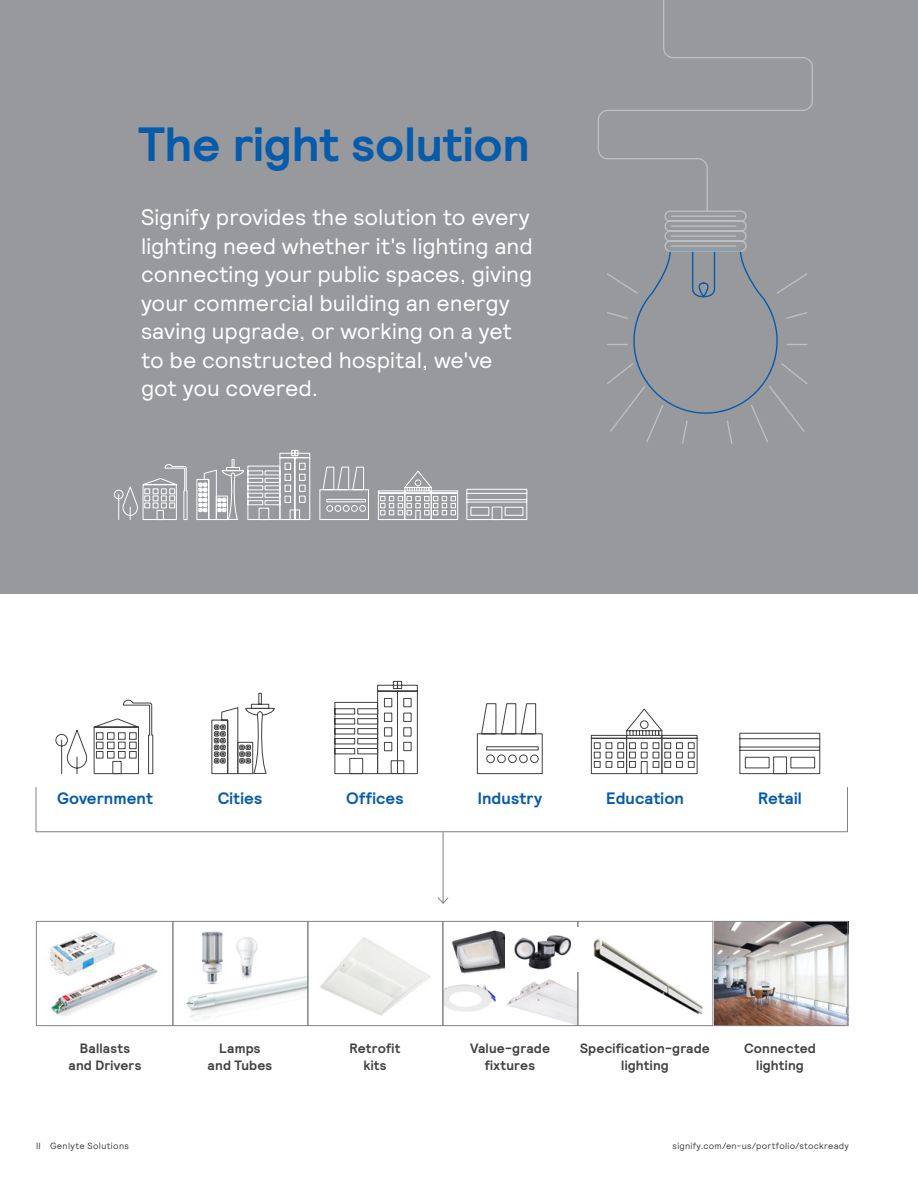
<style>
.page{position:relative;width:918px;height:1188px;background:#fff}
.page>*{position:absolute;margin:0;border:0;box-sizing:border-box;transform-origin:0 0}
.t1{font:700 48px "Signify Relative";letter-spacing:-.005em;color:#065baa}
.t2{font:22.5px/28.5px "Signify Relative";color:#fff}
.t3{font:700 16.5px "Signify Relative";letter-spacing:.005em;color:#065baa}
.t4{font:700 13.5px/16.5px "Signify Relative";letter-spacing:.015em;color:#414042;text-align:center}
.t5{font:9px "Signify Relative";letter-spacing:.03em;color:#414042}
</style>
<div class="page">
<div style="left:0;top:0;width:918px;height:594px;background:#97999c"></div>
<svg style="left:55px;top:699px;width:99px;height:75px"></svg>
<svg style="left:211px;top:693px;width:64px;height:81px"></svg>
<svg style="left:334px;top:681px;width:84px;height:93px"></svg>
<svg style="left:477px;top:703px;width:66px;height:71px"></svg>
<svg style="left:739px;top:733px;width:82px;height:41px"></svg>
<svg style="left:591px;top:708px;width:107px;height:66px"></svg>
<div style="left:640px;top:720px;width:8px;height:9px;border:1px solid #414042;border-radius:50%"></div>
<div style="left:745px;top:757px;width:25px;height:11px;border:1px solid #414042"></div>
<div style="left:790px;top:757px;width:25px;height:11px;border:1px solid #414042"></div>
<div style="left:606px;top:761px;width:6px;height:7px;border:1px solid #414042"></div>
<div style="left:676px;top:761px;width:7px;height:7px;border:1px solid #414042"></div>
<div style="left:112px;top:761px;width:10px;height:13px;border:1px solid #414042"></div>
<div style="left:36px;top:787px;width:812px;height:45px;border:1px solid #808285"></div>
<hr style="left:443px;top:832px;width:1px;height:71px;background:#808285">
<svg style="left:438px;top:897px;width:11px;height:7px"></svg>
<div style="left:36px;top:921px;width:137px;height:105px;border:1px solid #808285"></div>
<div style="left:308px;top:921px;width:135px;height:105px;border:1px solid #808285"></div>
<img style="left:593px;top:923px;width:253px;height:101px">
<div style="left:712px;top:921px;width:136px;height:105px;border:1px solid #808285"></div>
<div style="left:172px;top:921px;width:136px;height:105px;border:1px solid #808285"></div>
<div style="left:578px;top:921px;width:135px;height:105px;border:1px solid #808285"></div>
<div style="left:442px;top:921px;width:136px;height:105px;border:1px solid #808285"></div>
<svg style="left:597px;top:0;width:216px;height:444px"></svg>
<img style="left:42px;top:964px;width:123px;height:63px">
<img style="left:45px;top:931px;width:74px;height:48px">
<img style="left:172px;top:963px;width:136px;height:60px">
<img style="left:228px;top:937px;width:48px;height:49px">
<img style="left:320px;top:937px;width:111px;height:79px">
<img style="left:451px;top:930px;width:54px;height:44px">
<img style="left:514px;top:927px;width:65px;height:45px">
<svg style="left:114px;top:464px;width:74px;height:56px"></svg>
<svg style="left:196px;top:450px;width:114px;height:70px"></svg>
<svg style="left:319px;top:466px;width:50px;height:54px"></svg>
<svg style="left:466px;top:489px;width:62px;height:31px"></svg>
<div style="left:471px;top:507px;width:18px;height:9px;border:1px solid #fff"></div>
<div style="left:505px;top:507px;width:18px;height:9px;border:1px solid #fff"></div>
<svg style="left:378px;top:471px;width:80px;height:49px"></svg>
<div style="left:157px;top:510px;width:7px;height:10px;border:1px solid #fff"></div>
<img style="left:442px;top:981px;width:54px;height:36px">
<img style="left:507px;top:979px;width:71px;height:47px">
<img style="left:198px;top:931px;width:30px;height:57px">
<h1 class="t1" style="left:138px;top:112px;width:393px">The right solution</h1>
<p class="t2" style="left:141px;top:202px;width:393px">Signify provides the solution to every lighting need whether it's lighting and connecting your public spaces, giving your commercial building an energy saving upgrade, or working on a yet to be constructed hospital, we've got you covered.</p>
<p class="t3" style="left:57px;top:787px;width:97px">Government</p>
<p class="t3" style="left:218px;top:787px;width:46px">Cities</p>
<p class="t3" style="left:346px;top:787px;width:59px">Offices</p>
<p class="t3" style="left:478px;top:787px;width:66px">Industry</p>
<p class="t3" style="left:606px;top:787px;width:79px">Education</p>
<p class="t3" style="left:758px;top:787px;width:45px">Retail</p>
<p class="t4" style="left:69px;top:1040px;width:74px">Ballasts and Drivers</p>
<p class="t4" style="left:208px;top:1040px;width:66px">Lamps and Tubes</p>
<p class="t4" style="left:350px;top:1040px;width:52px">Retrofit kits</p>
<p class="t4" style="left:470px;top:1040px;width:82px">Value-grade fixtures</p>
<p class="t4" style="left:580px;top:1040px;width:131px">Specification-grade lighting</p>
<p class="t4" style="left:744px;top:1040px;width:73px">Connected lighting</p>
<p class="t5" style="left:36px;top:1140px;width:95px">II Genlyte Solutions</p>
<p class="t5" style="left:673px;top:1140px;width:178px">signify.com/en-us/portfolio/stockready</p>
</div>
